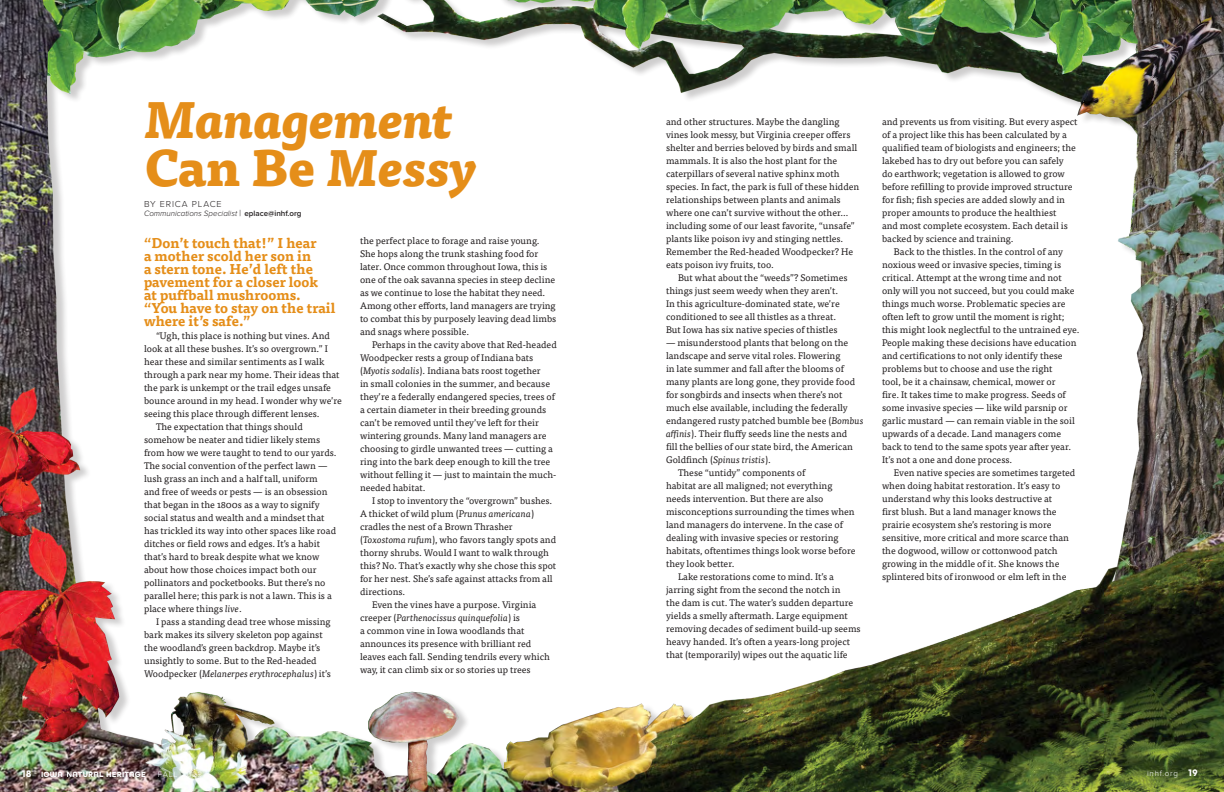
<style>
.page{position:relative;width:1224px;height:792px;background:#fff}
.page>*{position:absolute;margin:0;border:0;box-sizing:border-box;transform-origin:0 0}
.t1{font:italic 800 50px/48px "Tisa Pro";color:#e58e19}
.t2{font:700 14px/13px "Tisa Pro";color:#e58e19}
.t3{font:9.5px/13px "Tisa Pro";color:#231f20}
.t4{font:300 9px "Proxima Nova";letter-spacing:.1em;color:#231f20}
.t5{font:italic 300 8px "Proxima Nova";color:#231f20}
.t6{font:700 8px "All Round Gothic";letter-spacing:.025em;color:#fff}
.t7{font:300 8px "Proxima Nova";letter-spacing:.1em;color:#fff}
.s1{font-style:normal}
.s2{font-size:9px}
.s3{font-weight:600;font-style:normal}
.s4{font-style:italic}
.s5{font-size:10px}
.s6{font-family:"All Round Gothic";font-weight:700;font-size:10px}
</style>
<div class="page">
<img style="left:0;top:0;width:1224px;height:792px">
<svg style="left:67px;top:772px;width:5px;height:5px"></svg>
<p class="t1" style="left:144px;top:93px;width:334px">Management<br><span class="s1">Can Be</span> Messy</p>
<p class="t4" style="left:144px;top:197px;width:79px">BY ERICA PLACE</p>
<p class="t5" style="left:144px;top:207px;width:159px">Communications Specialist <span class="s2">|</span> <span class="s3">eplace@inhf.org</span></p>
<p class="t2" style="left:144px;top:236px;width:193px">“Don’t touch that!” I hear<br>a mother scold her son in<br>a stern tone. He’d left the pavement for a closer look<br>at puffball mushrooms. “You have to stay on the trail where it’s safe.”</p>
<p class="t3" style="left:144px;top:328px;width:200px;text-indent:12px">“Ugh, this place is nothing but vines. And look at all these bushes. It’s so overgrown.” I hear these and similar sentiments as I walk through a park near my home. Their ideas that the park is unkempt or the trail edges unsafe bounce around in my head. I wonder why we’re seeing this place through different lenses.</p>
<p class="t3" style="left:144px;top:419px;width:194px;text-indent:12px">The expectation that things should somehow be neater and tidier likely stems from how we were taught to tend to our yards.<br>The social convention of the perfect lawn — lush grass an inch and a half tall, uniform<br>and free of weeds or pests — is an obsession that began in the 1800s as a way to signify social status and wealth and a mindset that has trickled its way into other spaces like road ditches or field rows and edges. It’s a habit that’s hard to break despite what we know about how those choices impact both our pollinators and pocketbooks. But there’s no parallel here; this park is not a lawn. This is a place where things <span class="s4">live</span>.</p>
<p class="t3" style="left:144px;top:614px;width:188px;text-indent:12px">I pass a standing dead tree whose missing bark makes its silvery skeleton pop against the woodland’s green backdrop. Maybe it’s unsightly to some. But to the Red-headed Woodpecker (<span class="s4">Melanerpes erythrocephalus</span>) it’s</p>
<p class="t3" style="left:360px;top:234px;width:198px">the perfect place to forage and raise young.<br>She hops along the trunk stashing food for later. Once common throughout Iowa, this is one of the oak savanna species in steep decline as we continue to lose the habitat they need.<br>Among other efforts, land managers are trying to combat this by purposely leaving dead limbs and snags where possible.</p>
<p class="t3" style="left:360px;top:338px;width:198px;text-indent:12px">Perhaps in the cavity above that Red-headed Woodpecker rests a group of Indiana bats (<span class="s4">Myotis sodalis</span>). Indiana bats roost together<br>in small colonies in the summer, and because they’re a federally endangered species, trees of a certain diameter in their breeding grounds can’t be removed until they’ve left for their wintering grounds. Many land managers are choosing to girdle unwanted trees — cutting a ring into the bark deep enough to kill the tree without felling it — just to maintain the much&shy;needed habitat.</p>
<p class="t3" style="left:360px;top:494px;width:198px;text-indent:12px">I stop to inventory the “overgrown” bushes.<br>A thicket of wild plum (<span class="s4">Prunus americana</span>) cradles the nest of a Brown Thrasher (<span class="s4">Toxostoma rufum</span>), who favors tangly spots and thorny shrubs. Would I want to walk through this? No. That’s exactly why she chose this spot for her nest. She’s safe against attacks from all directions.</p>
<p class="t3" style="left:360px;top:598px;width:191px;text-indent:12px">Even the vines have a purpose. Virginia creeper (<span class="s4">Parthenocissus quinquefolia</span>) is<br>a common vine in Iowa woodlands that announces its presence with brilliant red leaves each fall. Sending tendrils every which way, it can climb six or so stories up trees</p>
<p class="t6" style="left:21px;top:770px;width:126px"><span class="s5">18</span> IOWA ATURAL HERITAGE</p>
<p class="t7" style="left:158px;top:768px;width:46px">FALL 2023</p>
<p class="t3" style="left:666px;top:114px;width:195px">and other structures. Maybe the dangling vines look messy, but Virginia creeper offers shelter and berries beloved by birds and small mammals. It is also the host plant for the caterpillars of several native sphinx moth species. In fact, the park is full of these hidden relationships between plants and animals where one can’t survive without the other… including some of our least favorite, “unsafe” plants like poison ivy and stinging nettles.<br>Remember the Red-headed Woodpecker? He eats poison ivy fruits, too.</p>
<p class="t3" style="left:666px;top:270px;width:183px;text-indent:12px">But what about the “weeds”? Sometimes things just seem weedy when they aren’t.<br>In this agriculture-dominated state, we’re conditioned to see all thistles as a threat.<br>But Iowa has six native species of thistles</p>
<p class="t3" style="left:666px;top:335px;width:199px">— misunderstood plants that belong on the landscape and serve vital roles. Flowering<br>in late summer and fall after the blooms of many plants are long gone, they provide food for songbirds and insects when there’s not much else available, including the federally endangered rusty patched bumble bee (<span class="s4">Bombus affinis</span>). Their fluffy seeds line the nests and<br>fill the bellies of our state bird, the American Goldfinch (<span class="s4">Spinus tristis</span>).</p>
<p class="t3" style="left:666px;top:465px;width:191px;text-indent:12px">These “untidy” components of<br>habitat are all maligned; not everything needs intervention. But there are also misconceptions surrounding the times when land managers do intervene. In the case of dealing with invasive species or restoring habitats, oftentimes things look worse before they look better.</p>
<p class="t3" style="left:666px;top:569px;width:196px;text-indent:12px">Lake restorations come to mind. It’s a jarring sight from the second the notch in<br>the dam is cut. The water’s sudden departure yields a smelly aftermath. Large equipment removing decades of sediment build-up seems heavy handed. It’s often a years-long project that (temporarily) wipes out the aquatic life</p>
<p class="t3" style="left:882px;top:114px;width:197px">and prevents us from visiting. But every aspect of a project like this has been calculated by a qualified team of biologists and engineers; the lakebed has to dry out before you can safely<br>do earthwork; vegetation is allowed to grow before refilling to provide improved structure for fish; fish species are added slowly and in proper amounts to produce the healthiest<br>and most complete ecosystem. Each detail is backed by science and training.</p>
<p class="t3" style="left:882px;top:245px;width:199px;text-indent:12px">Back to the thistles. In the control of any noxious weed or invasive species, timing is critical. Attempt at the wrong time and not only will you not succeed, but you could make things much worse. Problematic species are often left to grow until the moment is right; this might look neglectful to the untrained eye.<br>People making these decisions have education and certifications to not only identify these problems but to choose and use the right<br>tool, be it a chainsaw, chemical, mower or<br>fire. It takes time to make progress. Seeds of some invasive species — like wild parsnip or garlic mustard — can remain viable in the soil upwards of a decade. Land managers come back to tend to the same spots year after year.<br>It’s not a one and done process.</p>
<p class="t3" style="left:882px;top:465px;width:195px;text-indent:12px">Even native species are sometimes targeted when doing habitat restoration. It’s easy to understand why this looks destructive at<br>first blush. But a land manager knows the prairie ecosystem she’s restoring is more sensitive, more critical and more scarce than the dogwood, willow or cottonwood patch growing in the middle of it. She knows the splintered bits of ironwood or elm left in the</p>
<p class="t7" style="left:1147px;top:767px;width:52px">inhf.org <span class="s6">19</span></p>
</div>
